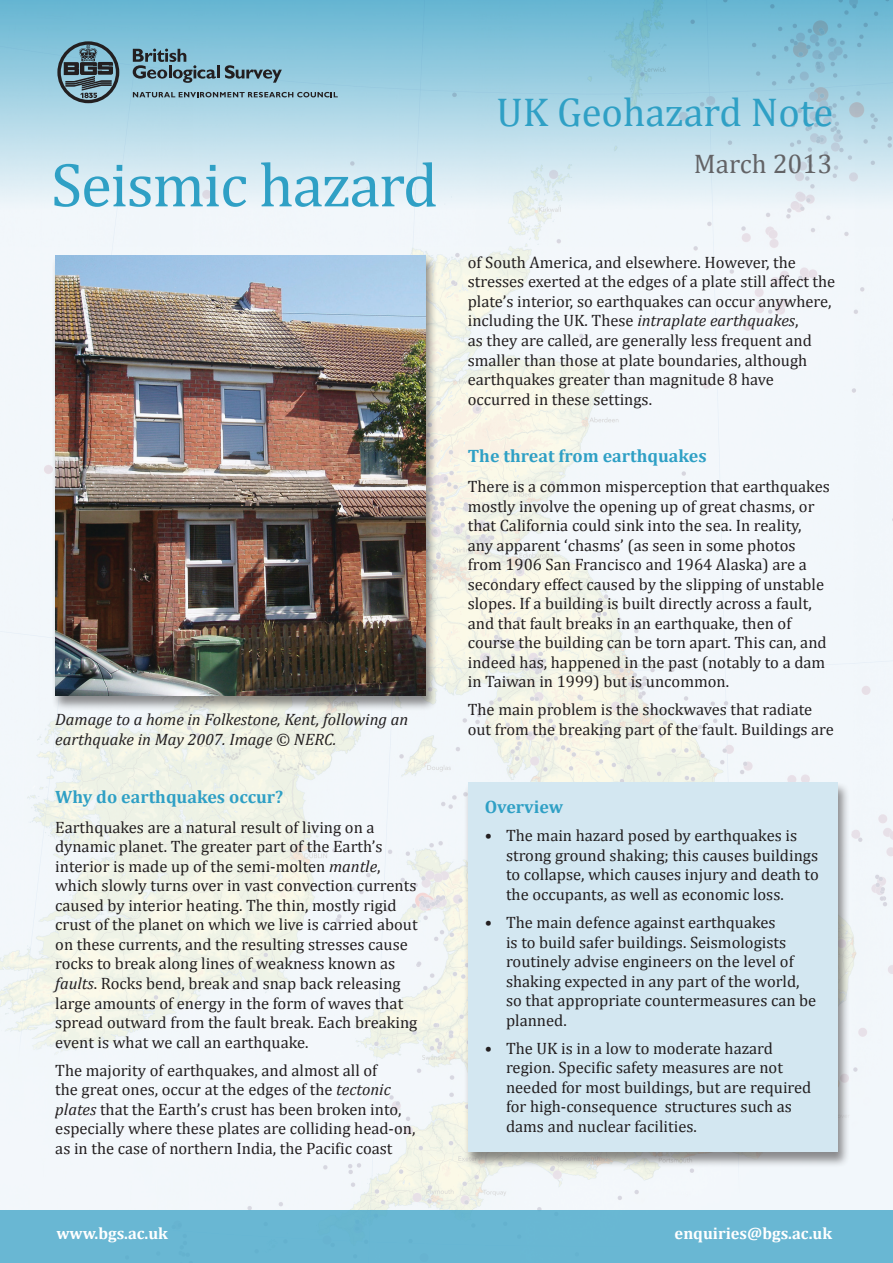
<style>
.page{position:relative;width:893px;height:1263px;background:#fff}
.page>*{position:absolute;margin:0;border:0;box-sizing:border-box;transform-origin:0 0}
.t1{font:63px "Cambria";letter-spacing:-.02em;color:#2fa0c5}
.t2{font:40.5px "Cambria";color:#2fa0c5}
.t3{font:27px "Cambria";color:#636366}
.Coloured_Title{font:700 18px "Cambria";color:#2fa0c5}
.Body_Text{font:16.5px/19.5px "Cambria";color:#231f20}
.Caption_Text{font:italic 16.5px/19.5px "Cambria";color:#231f20}
.t4{font:700 16.5px "Cambria";color:#fff}
.s1{font-style:italic}
</style>
<div class="page">
<img style="left:0;top:247px;width:893px;height:963px">
<div style="left:0;top:1210px;width:893px;height:53px;background:#69b7d3"></div>
<svg style="left:0;top:0;width:893px;height:247px"></svg>
<svg style="left:225px;top:65px;width:57px;height:18px"></svg>
<svg style="left:133px;top:49px;width:86px;height:34px;background:#6f96a5"></svg>
<svg style="left:133px;top:92px;width:205px;height:5px"></svg>
<svg style="left:57px;top:41px;width:62px;height:62px;background:#64828f"></svg>
<div style="left:464px;top:782px;width:386px;height:386px;background:#231f20;opacity:.5"></div>
<div style="left:468px;top:782px;width:370px;height:370px;background:#d3e7f1"></div>
<div style="left:51px;top:254px;width:387px;height:457px;background:#231f20;opacity:.5"></div>
<img style="left:55px;top:255px;width:370px;height:440px">
<p class="t1" style="left:51px;top:148px;width:388px">Seismic hazard</p>
<p class="Caption_Text" style="left:55px;top:709px;width:355px">Damage to a home in Folkestone, Kent, following an earthquake in May 2007. Image © NERC.</p>
<p class="Coloured_Title" style="left:55px;top:786px;width:230px">Why do earthquakes occur?</p>
<p class="Body_Text" style="left:55px;top:817px;width:364px">Earthquakes are a natural result of living on a dynamic planet. The greater part of the Earth’s interior is made up of the semi-molten <span class="s1">mantle</span>, which slowly turns over in vast convection currents caused by interior heating. The thin, mostly rigid crust of the planet on which we live is carried about on these currents, and the resulting stresses cause rocks to break along lines of weakness known as <span class="s1">faults</span>. Rocks bend, break and snap back releasing large amounts of energy in the form of waves that spread outward from the fault break. Each breaking event is what we call an earthquake.</p>
<p class="Body_Text" style="left:55px;top:1060px;width:362px">The majority of earthquakes, and almost all of<br>the great ones, occur at the edges of the <span class="s1">tectonic plates</span> that the Earth’s crust has been broken into, especially where these plates are colliding head-on, as in the case of northern India, the Pacific coast</p>
<p class="t2" style="left:496px;top:88px;width:338px">UK Geohazard Note</p>
<p class="t3" style="left:694px;top:148px;width:140px">March 2013</p>
<p class="Body_Text" style="left:468px;top:253px;width:369px">of South America, and elsewhere. However, the stresses exerted at the edges of a plate still affect the plate’s interior, so earthquakes can occur anywhere, including the UK. These <span class="s1">intraplate earthquakes</span>,<br>as they are called, are generally less frequent and smaller than those at plate boundaries, although earthquakes greater than magnitude 8 have occurred in these settings.</p>
<p class="Coloured_Title" style="left:468px;top:445px;width:240px">The threat from earthquakes</p>
<p class="Body_Text" style="left:468px;top:477px;width:364px">There is a common misperception that earthquakes mostly involve the opening up of great chasms, or that California could sink into the sea. In reality, any apparent ‘chasms’ (as seen in some photos from 1906 San Francisco and 1964 Alaska) are a secondary effect caused by the slipping of unstable slopes. If a building is built directly across a fault, and that fault breaks in an earthquake, then of course the building can be torn apart. This can, and indeed has, happened in the past (notably to a dam in Taiwan in 1999) but is uncommon.</p>
<p class="Body_Text" style="left:468px;top:700px;width:368px">The main problem is the shockwaves that radiate out from the breaking part of the fault. Buildings are</p>
<p class="Coloured_Title" style="left:485px;top:796px;width:80px">Overview</p>
<p class="Body_Text" style="left:506px;top:826px;width:314px;text-indent:-21px">• The main hazard posed by earthquakes is strong ground shaking; this causes buildings to collapse, which causes injury and death to the occupants, as well as economic loss.</p>
<p class="Body_Text" style="left:506px;top:912px;width:312px;text-indent:-21px">• The main defence against earthquakes<br>is to build safer buildings. Seismologists routinely advise engineers on the level of shaking expected in any part of the world, so that appropriate countermeasures can be planned.</p>
<p class="Body_Text" style="left:506px;top:1038px;width:307px;text-indent:-21px">• The UK is in a low to moderate hazard region. Specific safety measures are not needed for most buildings, but are required for high-consequence structures such as dams and nuclear facilities.</p>
<p class="t4" style="left:56px;top:1223px;width:113px">www.bgs.ac.uk</p>
<p class="t4" style="left:675px;top:1223px;width:159px">enquiries@bgs.ac.uk</p>
</div>
